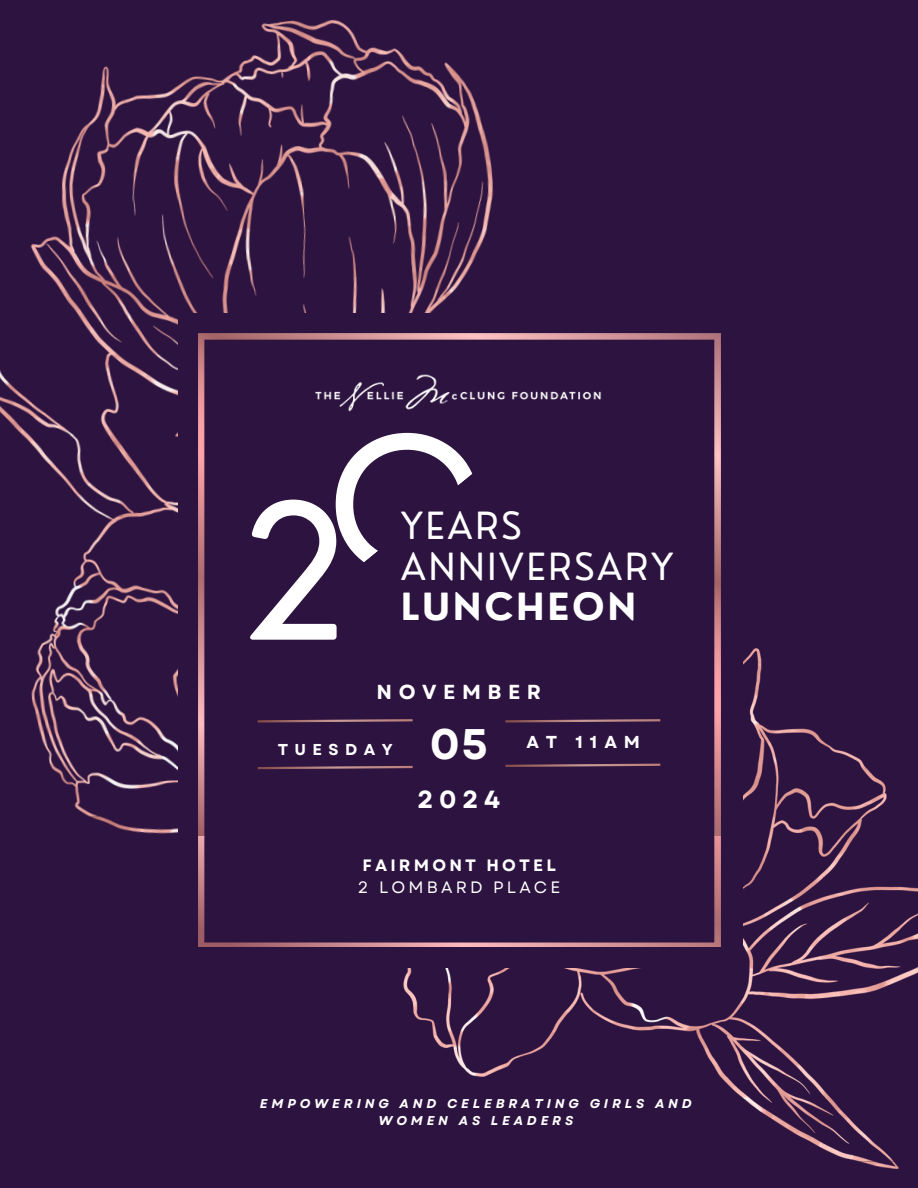
<style>
.page{position:relative;width:918px;height:1188px;background:#2d1340}
.page>*{position:absolute;margin:0;border:0;box-sizing:border-box;transform-origin:0 0}
.t1{font:183px "Nourd";color:#fff}
.t2{font:700 42.75px "Garet";color:#fff}
.t3{font:36.6px/40.5px "Nourd";letter-spacing:.075em;color:#fff}
.t4{font:700 24.75px "Garet";color:#fff}
.t5{font:700 20.25px "Garet";letter-spacing:.325em;color:#fff}
.t6{font:700 17.25px "Garet";letter-spacing:.405em;color:#fff}
.t7{font:700 16.5px/22.5px "Garet";letter-spacing:.195em;color:#fff}
.t8{font:700 15.75px "Garet";letter-spacing:.405em;color:#fff}
.t9{font:italic 700 12.75px "Garet";letter-spacing:.3em;color:#fff}
.s1{font-weight:700}
.s2{font-weight:400}
</style>
<div class="page">
<img style="left:0;top:19px;width:494px;height:815px">
<img style="left:403px;top:648px;width:515px;height:521px">
<div style="left:178px;top:313px;width:564px;height:654px;background:#2d1340"></div>
<img style="left:198px;top:333px;width:522px;height:613px">
<img style="left:287px;top:351px;width:346px;height:89px">
<svg style="left:358px;top:447px;width:234px;height:227px"></svg>
<svg style="left:255px;top:718px;width:160px;height:6px"></svg>
<svg style="left:255px;top:765px;width:160px;height:5px"></svg>
<svg style="left:503px;top:762px;width:160px;height:6px"></svg>
<svg style="left:503px;top:718px;width:160px;height:6px"></svg>
<p class="t1" style="left:328px;top:390px;width:160px">O</p>
<p class="t1" style="left:242px;top:457px;width:107px">2</p>
<h1 class="t3" style="left:401px;top:505px;width:274px">YEARS<br>ANNIVERSARY<br><span class="s1">LUNCHEON</span></h1>
<h4 class="t5" style="left:377px;top:678px;width:166px">NOVEMBER</h4>
<h3 class="t8" style="left:278px;top:738px;width:116px">TUESDAY</h3>
<h4 class="t2" style="left:430px;top:714px;width:60px">05</h4>
<p class="t6" style="left:526px;top:730px;width:115px">AT 11AM</p>
<h2 class="t4" style="left:418px;top:781px;width:84px">2024</h2>
<p class="t7" style="left:358px;top:854px;width:204px">FAIRMONT HOTEL<br><span class="s2">2 LOMBARD PLACE</span></p>
<p class="t9" style="left:260px;top:1094px;width:433px">EMPOWERING AND CELEBRATING GIRLS AND</p>
<h5 class="t9" style="left:378px;top:1111px;width:196px">WOMEN AS LEADERS</h5>
</div>
